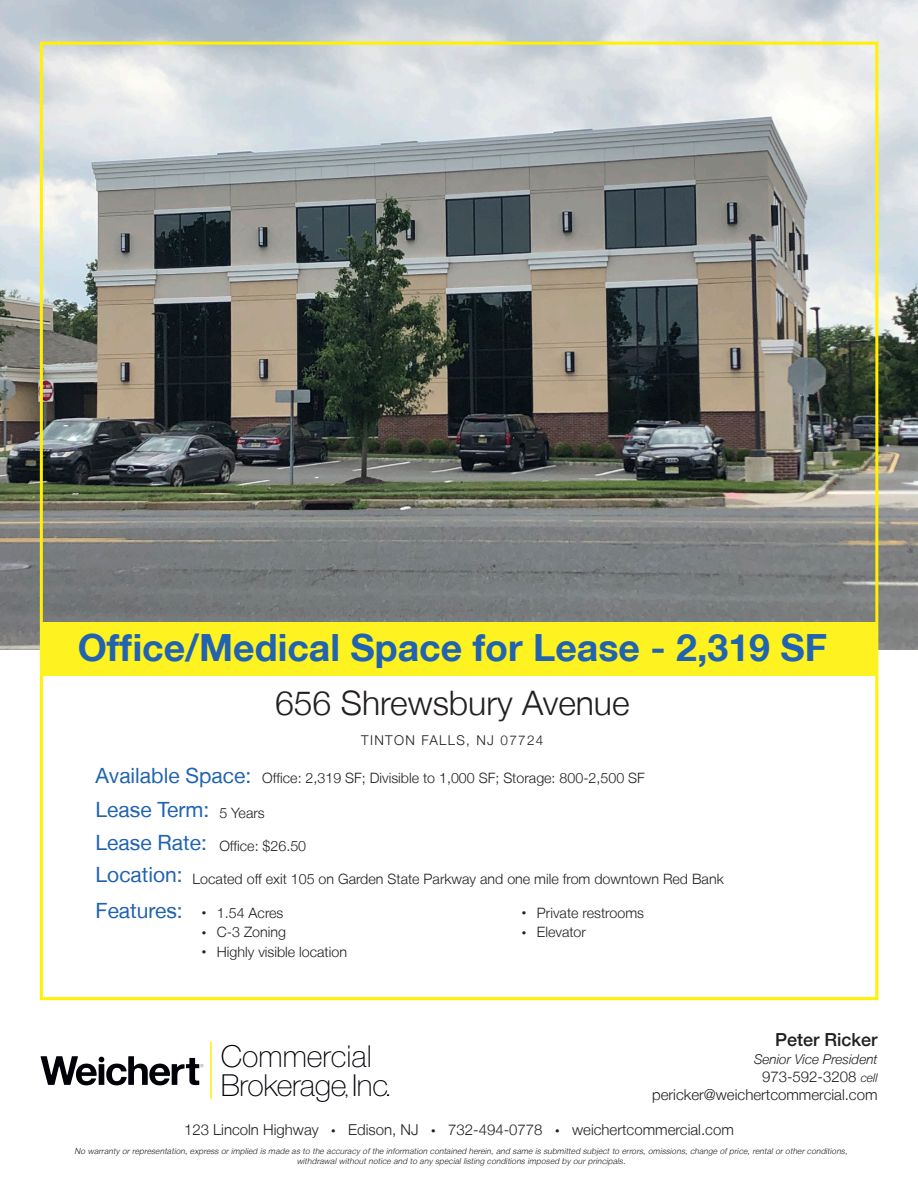
<style>
.page{position:relative;width:918px;height:1188px;background:#fff}
.page>*{position:absolute;margin:0;border:0;box-sizing:border-box;transform-origin:0 0}
.t1{font:700 37.5px "Helvetica Neue LT";color:#2163b0}
.t2{font:300 33.75px "Helvetica Neue LT";color:#231f20}
.t3{font:100 30.3px/28.8px "Helvetica Neue";letter-spacing:-.01em;color:#000008}
.t4{font:21px "Helvetica Neue LT";color:#2163b0}
.t5{font:500 18px "Helvetica Neue LT";color:#231f20}
.t6{font:300 15px "Helvetica Neue LT";color:#231f20}
.t7{font:300 14.25px "Helvetica Neue LT";color:#231f20}
.t8{font:italic 300 13.5px "Helvetica Neue LT";color:#231f20}
.t9{font:300 13.5px "Helvetica Neue LT";letter-spacing:.1em;color:#231f20}
.t10{font:13.5px "Helvetica Neue";color:#000008}
.t11{font:italic 300 8.25px/10.5px "Helvetica Neue LT";color:#231f20;text-align:center}
.s1{font-size:9px}
.s2{font-style:italic;font-size:12px}
</style>
<div class="page">
<img style="left:0;top:1px;width:918px;height:648px">
<hr style="left:210px;top:1042px;width:2px;height:57px;background:#fff221">
<svg style="left:41px;top:1056px;width:162px;height:29px"></svg>
<div style="left:41px;top:622px;width:837px;height:54px;background:#fff221"></div>
<p class="t1" style="left:78px;top:624px;width:751px">Office/Medical Space for Lease - 2,319 SF</p>
<p class="t2" style="left:275px;top:682px;width:356px">656 Shrewsbury Avenue</p>
<p class="t9" style="left:361px;top:732px;width:184px">TINTON FALLS, NJ 07724</p>
<p class="t4" style="left:96px;top:763px;width:157px">Available Space:</p>
<p class="t7" style="left:262px;top:769px;width:384px">Office: 2,319 SF; Divisible to 1,000 SF; Storage: 800-2,500 SF</p>
<p class="t4" style="left:96px;top:797px;width:115px">Lease Term:</p>
<p class="t7" style="left:219px;top:804px;width:47px">5 Years</p>
<p class="t4" style="left:96px;top:830px;width:113px">Lease Rate:</p>
<p class="t7" style="left:219px;top:837px;width:88px">Office: $26.50</p>
<p class="t4" style="left:96px;top:863px;width:89px">Location:</p>
<p class="t7" style="left:193px;top:870px;width:533px">Located off exit 105 on Garden State Parkway and one mile from downtown Red Bank</p>
<p class="t4" style="left:96px;top:898px;width:89px">Features:</p>
<p class="t7" style="left:202px;top:904px;width:83px"><span class="s1">•</span> 1.54 Acres</p>
<p class="t7" style="left:202px;top:923px;width:86px"><span class="s1">•</span> C-3 Zoning</p>
<p class="t7" style="left:202px;top:943px;width:147px"><span class="s1">•</span> Highly visible location</p>
<p class="t3" style="left:221px;top:1040px;width:169px">Commercial<br>Brokerage Inc</p>
<p class="t10" style="left:345px;top:1081px;width:5px">,</p>
<p class="t10" style="left:386px;top:1081px;width:5px">.</p>
<p class="t7" style="left:522px;top:904px;width:124px"><span class="s1">•</span> Private restrooms</p>
<p class="t7" style="left:522px;top:923px;width:66px"><span class="s1">•</span> Elevator</p>
<p class="t5" style="left:775px;top:1029px;width:104px">Peter Ricker</p>
<p class="t8" style="left:754px;top:1051px;width:125px">Senior Vice President</p>
<p class="t6" style="left:762px;top:1067px;width:117px">973-592-3208 <span class="s2">cell</span></p>
<p class="t6" style="left:652px;top:1085px;width:227px">pericker@weichertcommercial.com</p>
<p class="t6" style="left:184px;top:1121px;width:551px">123 Lincoln Highway <span class="s1">•</span> Edison, NJ <span class="s1">•</span> 732-494-0778 <span class="s1">•</span> weichertcommercial.com</p>
<p class="t11" style="left:75px;top:1145px;width:776px">No warranty or representation, express or implied is made as to the accuracy of the information contained herein, and same is submitted subject to errors, omissions, change of price, rental or other conditions, withdrawal without notice and to any special listing conditions imposed by our principals.</p>
</div>
